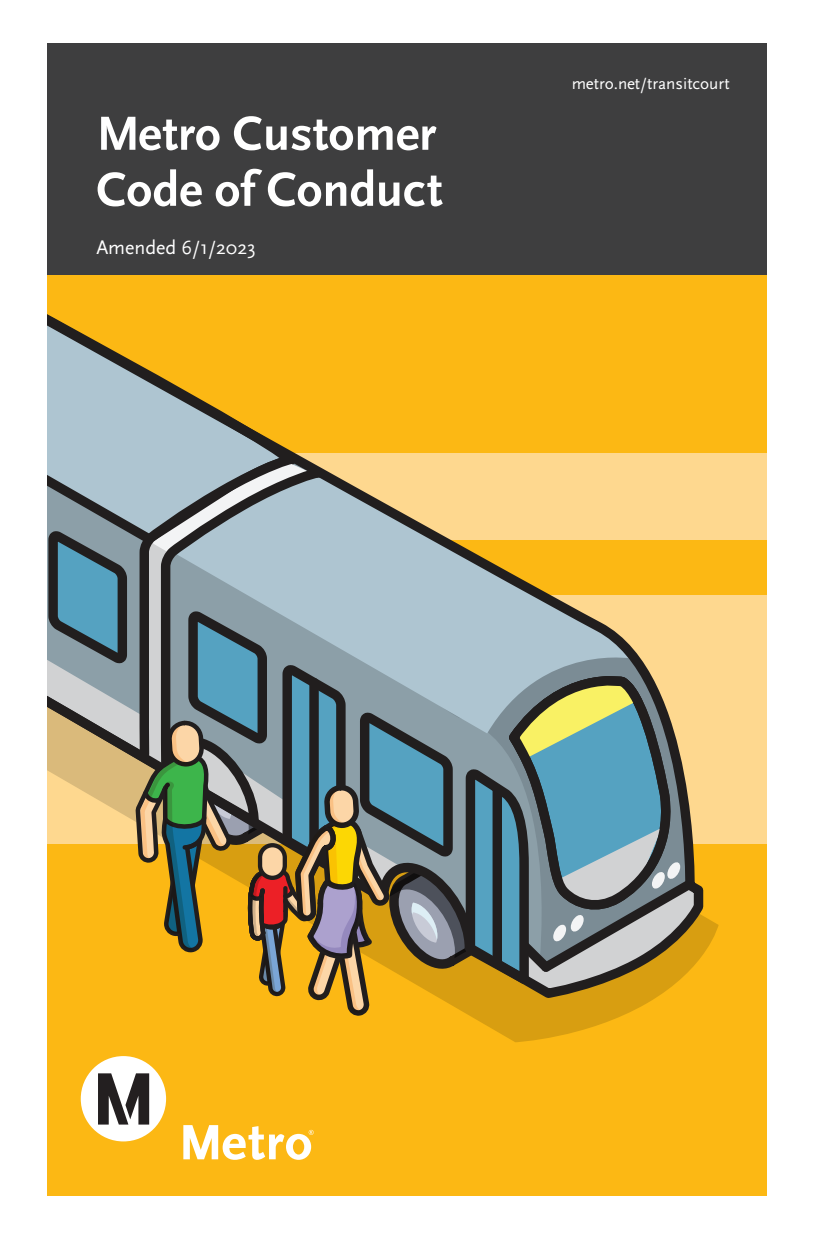
<style>
.page{position:relative;width:815px;height:1239px;background:#fff}
.page>*{position:absolute;margin:0;border:0;box-sizing:border-box;transform-origin:0 0}
.t1{font:700 50px/56px "Scala Sans Pro";color:#fff}
.t2{font:20px "Scala Sans Pro";color:#fff}
.t3{font:17px "Scala Sans Pro";color:#fff}
</style>
<div class="page">
<div style="left:47px;top:275px;width:720px;height:920px;background:#fcb814"></div>
<div style="left:47px;top:453px;width:720px;height:86px;background:#fed88f"></div>
<div style="left:47px;top:595px;width:720px;height:248px;background:#fed88f"></div>
<svg style="left:471px;top:539px;width:247px;height:503px"></svg>
<svg style="left:47px;top:314px;width:661px;height:679px"></svg>
<svg style="left:47px;top:462px;width:653px;height:554px"></svg>
<div style="left:47px;top:43px;width:720px;height:232px;background:#3e3e3f"></div>
<div style="left:81px;top:1055px;width:85px;height:86px;background:#fff;border-radius:50%"></div>
<svg style="left:98px;top:1073px;width:51px;height:51px"></svg>
<svg style="left:183px;top:1125px;width:131px;height:34px"></svg>
<p class="t1" style="left:96px;top:106px;width:348px">Metro Customer<br>Code of Conduct</p>
<p class="t2" style="left:96px;top:235px;width:161px">Amended 6/1/2023</p>
<p class="t3" style="left:571px;top:73px;width:159px">metro.net/transitcourt</p>
</div>
